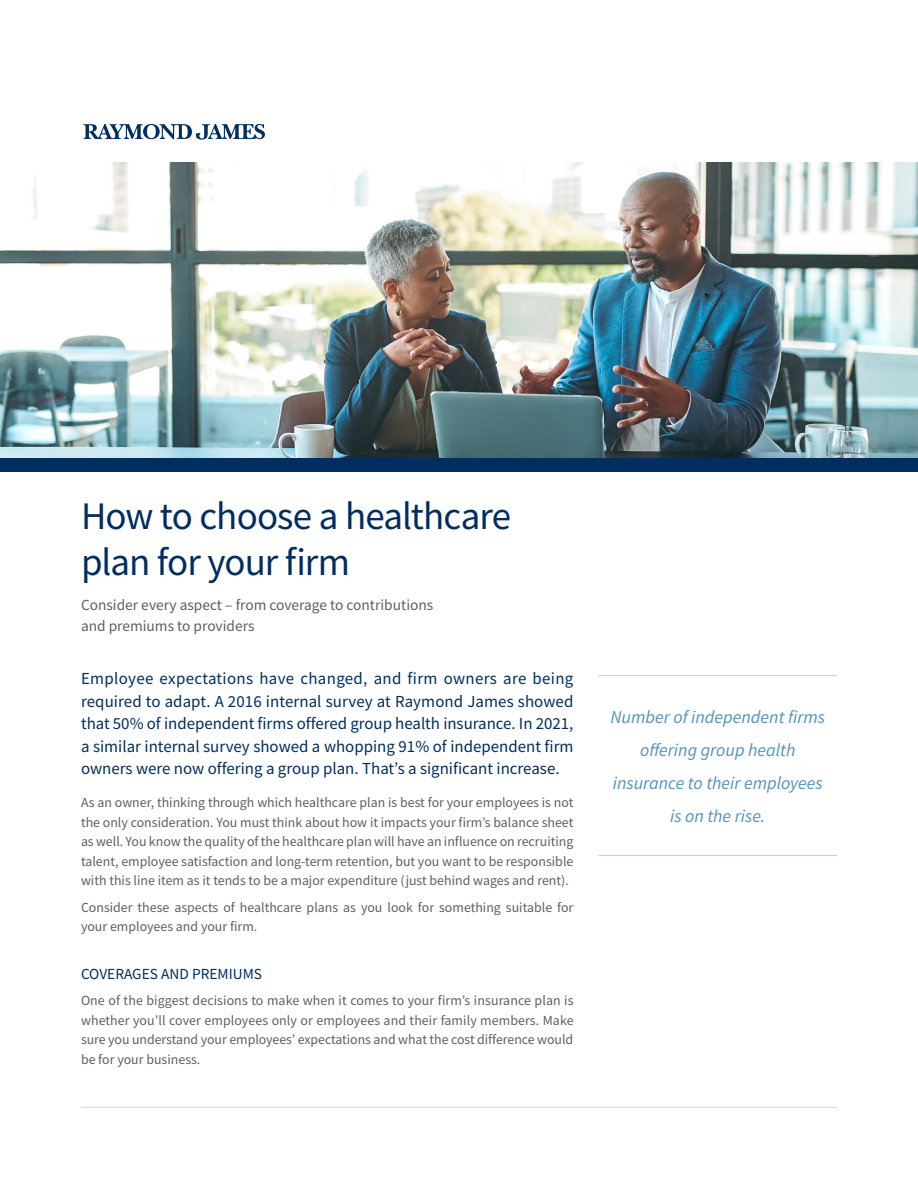
<style>
.page{position:relative;width:918px;height:1188px;background:#fff}
.page>*{position:absolute;margin:0;border:0;box-sizing:border-box;transform-origin:0 0}
.Article_title{font:39px/46.5px "Source Sans Pro";letter-spacing:-.025em;color:#002e5e}
.t1{font:italic 18px/33px "Source Sans Pro";color:#5292bd;text-align:center}
.Intro_Copy{font:16.8px/22.5px "Source Sans Pro";color:#002e5e;text-align:justify}
.Article_subtitle{font:15.3px "Source Sans Pro";color:#5f5f62}
.Subhead_-_1st_Tier{font:15.3px "Source Sans Pro";color:#002e5e}
.Subhead_-_2nd_Tier{font:13.8px/19.5px "Source Sans Pro";color:#5f5f62;text-align:justify}
.Paragraph_Style_1{font:13.8px/19.5px "Source Sans Pro";letter-spacing:-.005em;color:#5f5f62;text-align:justify}
</style>
<div class="page">
<hr style="left:81px;top:1107px;width:756px;height:1px;background:#d3d4d6">
<img style="left:0;top:162px;width:918px;height:296px">
<svg style="left:83px;top:124px;width:182px;height:16px"></svg>
<div style="left:0;top:458px;width:918px;height:13px;background:#002e5e"></div>
<hr style="left:598px;top:675px;width:239px;height:1px;background:#cbccce">
<hr style="left:598px;top:855px;width:239px;height:1px;background:#cbccce">
<p class="Article_title" style="left:81px;top:492px;width:432px">How to choose a healthcare plan for your firm</p>
<p class="Article_subtitle" style="left:81px;top:595px;width:354px">Consider every aspect – from coverage to contributions</p>
<p class="Article_subtitle" style="left:81px;top:616px;width:175px">and premiums to providers</p>
<p class="Intro_Copy" style="left:81px;top:667px;width:494px">Employee expectations have changed, and firm owners are being required to adapt. A 2016 internal survey at Raymond James showed that 50% of independent firms offered group health insurance. In 2021, a similar internal survey showed a whopping 91% of independent firm owners were now offering a group plan. That’s a significant increase.</p>
<p class="Subhead_-_2nd_Tier" style="left:81px;top:793px;width:494px">As an owner, thinking through which healthcare plan is best for your employees is not the only consideration. You must think about how it impacts your firm’s balance sheet as well. You know the quality of the healthcare plan will have an influence on recruiting talent, employee satisfaction and long-term retention, but you want to be responsible with this line item as it tends to be a major expenditure (just behind wages and rent).</p>
<p class="Subhead_-_2nd_Tier" style="left:81px;top:897px;width:494px">Consider these aspects of healthcare plans as you look for something suitable for your employees and your firm.</p>
<p class="Subhead_-_1st_Tier" style="left:81px;top:964px;width:183px">COVERAGES AND PREMIUMS</p>
<p class="Paragraph_Style_1" style="left:81px;top:991px;width:494px">One of the biggest decisions to make when it comes to your firm’s insurance plan is whether you’ll cover employees only or employees and their family members. Make sure you understand your employees’ expectations and what the cost difference would be for your business.</p>
<p class="t1" style="left:610px;top:701px;width:216px">Number of independent firms offering group health</p>
<p class="t1" style="left:613px;top:767px;width:212px">insurance to their employees</p>
<p class="t1" style="left:670px;top:800px;width:97px">is on the rise.</p>
</div>
